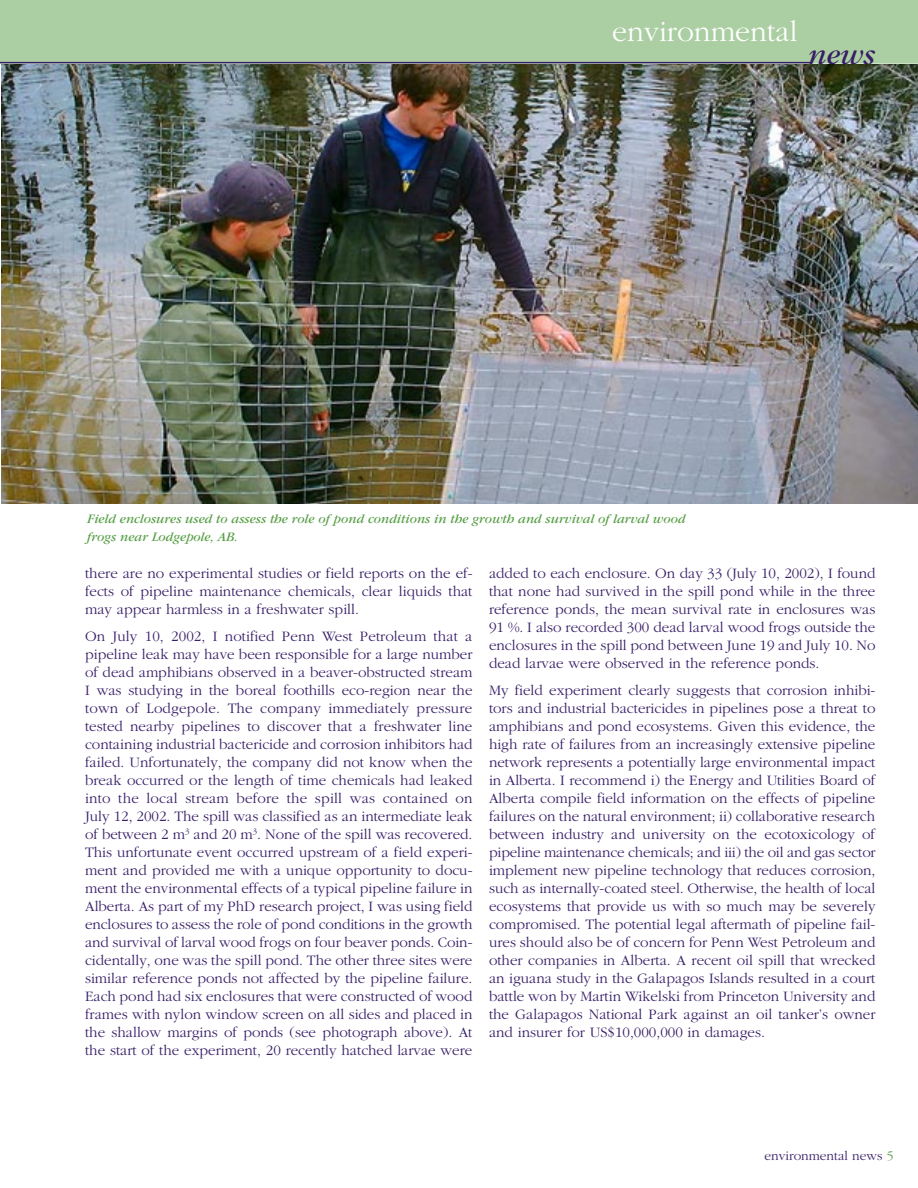
<style>
.page{position:relative;width:918px;height:1188px;background:#fff}
.page>*{position:absolute;margin:0;border:0;box-sizing:border-box;transform-origin:0 0}
.t1{font:300 30px "Garamond";color:#fff}
.t2{font:italic 30px "Garamond";color:#371e66}
.t3{font:300 15px/18px "Garamond";color:#371e66;text-align:justify}
.t4{font:italic 13.5px/18px "Garamond";color:#569e45}
.t5{font:300 13.5px "Garamond";color:#371e66}
.s1{color:#569e45}
</style>
<div class="page">
<div style="left:0;top:0;width:918px;height:64px;background:#abcea2"></div>
<hr style="left:0;top:62px;width:811px;height:1px;background:#371e66">
<img style="left:2px;top:64px;width:916px;height:440px">
<h1 class="t1" style="left:612px;top:16px;width:187px">environmental</h1>
<h1 class="t2" style="left:808px;top:39px;width:68px">news</h1>
<p class="t4" style="left:87px;top:510px;width:600px">Field enclosures used to assess the role of pond conditions in the growth and survival of larval wood frogs near Lodgepole, AB.</p>
<p class="t3" style="left:85px;top:565px;width:389px">there are no experimental studies or field reports on the ef&shy;fects of pipeline maintenance chemicals, clear liquids that may appear harmless in a freshwater spill.</p>
<p class="t3" style="left:85px;top:628px;width:389px">On July 10, 2002, I notified Penn West Petroleum that a pipeline leak may have been responsible for a large number of dead amphibians observed in a beaver-obstructed stream I was studying in the boreal foothills eco-region near the town of Lodgepole. The company immediately pressure tested nearby pipelines to discover that a freshwater line containing industrial bactericide and corrosion inhibitors had failed. Unfortunately, the company did not know when the break occurred or the length of time chemicals had leaked into the local stream before the spill was contained on July 12, 2002. The spill was classified as an intermediate leak of between 2 m<sup>3</sup> and 20 m<sup>3</sup>. None of the spill was recovered.<br>This unfortunate event occurred upstream of a field experi&shy;ment and provided me with a unique opportunity to docu&shy;ment the environmental effects of a typical pipeline failure in Alberta. As part of my PhD research project, I was using field enclosures to assess the role of pond conditions in the growth and survival of larval wood frogs on four beaver ponds. Coin&shy;cidentally, one was the spill pond. The other three sites were similar reference ponds not affected by the pipeline failure.<br>Each pond had six enclosures that were constructed of wood frames with nylon window screen on all sides and placed in the shallow margins of ponds (see photograph above). At the start of the experiment, 20 recently hatched larvae were</p>
<p class="t3" style="left:489px;top:565px;width:388px">added to each enclosure. On day 33 (July 10, 2002), I found that none had survived in the spill pond while in the three reference ponds, the mean survival rate in enclosures was 91 %. I also recorded 300 dead larval wood frogs outside the enclosures in the spill pond between June 19 and July 10. No dead larvae were observed in the reference ponds.</p>
<p class="t3" style="left:489px;top:682px;width:388px">My field experiment clearly suggests that corrosion inhibi&shy;tors and industrial bactericides in pipelines pose a threat to amphibians and pond ecosystems. Given this evidence, the high rate of failures from an increasingly extensive pipeline network represents a potentially large environmental impact in Alberta. I recommend i) the Energy and Utilities Board of Alberta compile field information on the effects of pipeline failures on the natural environment; ii) collaborative research between industry and university on the ecotoxicology of pipeline maintenance chemicals; and iii) the oil and gas sector implement new pipeline technology that reduces corrosion, such as internally-coated steel. Otherwise, the health of local ecosystems that provide us with so much may be severely compromised. The potential legal aftermath of pipeline fail&shy;ures should also be of concern for Penn West Petroleum and other companies in Alberta. A recent oil spill that wrecked an iguana study in the Galapagos Islands resulted in a court battle won by Martin Wikelski from Princeton University and the Galapagos National Park against an oil tanker’s owner and insurer for US$10,000,000 in damages.</p>
<p class="t5" style="left:765px;top:1149px;width:131px">environmental news <span class="s1">5</span></p>
</div>
